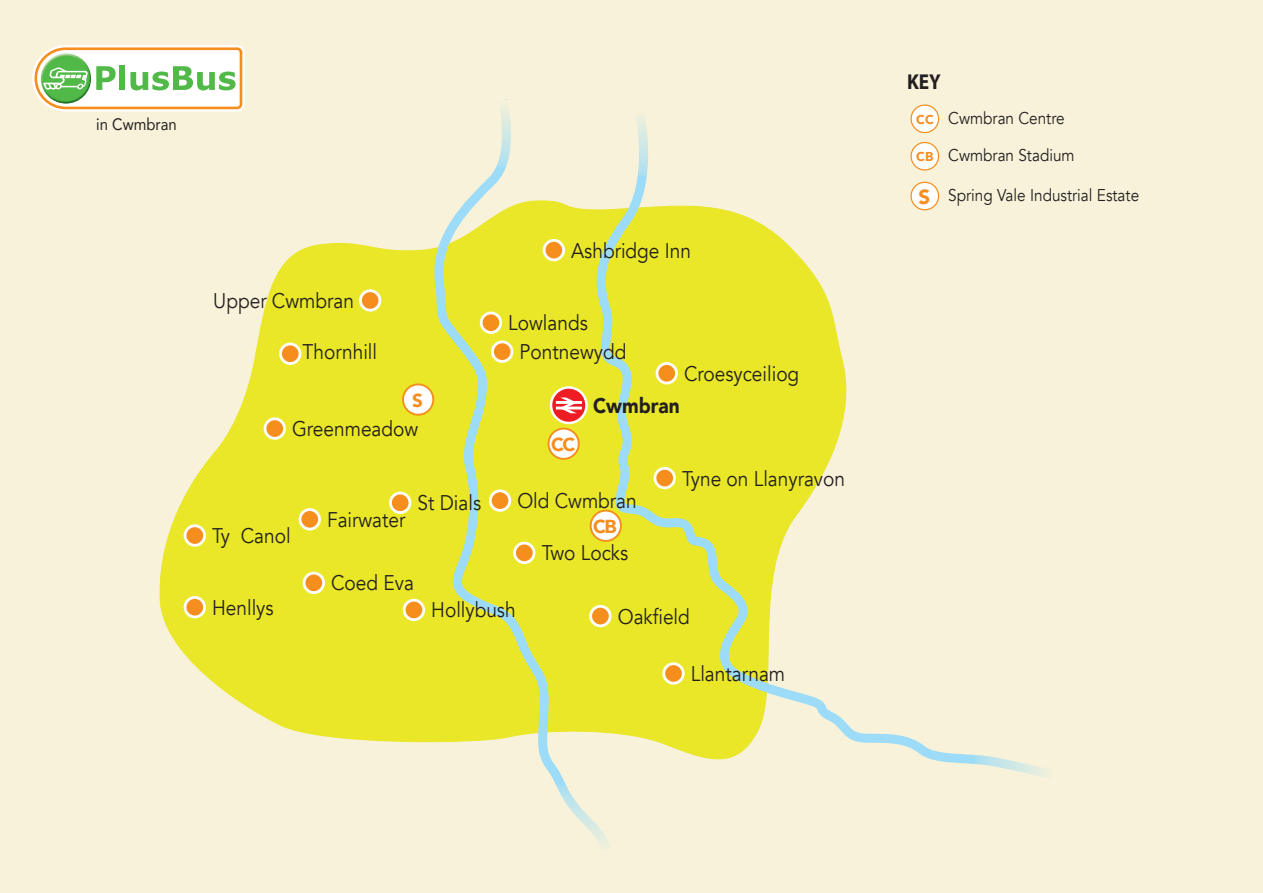
<style>
.page{position:relative;width:1263px;height:893px;background:#f7f2d9}
.page>*{position:absolute;margin:0;border:0;box-sizing:border-box;transform-origin:0 0}
.t1{font:700 21.6px "Myriad Pro";color:#231f20;scale:.9 1}
.t2{font:21.15px "Avenir";color:#231f20;scale:.9 1}
.t3{font:900 21.15px "Avenir";color:#231f20;scale:.9 1}
.t4{font:900 18.75px "Avenir";color:#f68e1e}
.t5{font:17.1px/37.5px "Avenir";color:#231f20;scale:.9 1}
.t6{font:16.5px "Avenir";color:#231f20;scale:.9 1}
.s1{font-weight:900;font-size:12.9px;color:#f68e1e}
.s2{font-weight:900;font-size:20.4px;color:#f68e1e}
</style>
<div class="page">
<svg style="left:159px;top:242px;width:276px;height:501px"></svg>
<svg style="left:435px;top:99px;width:150px;height:686px"></svg>
<svg style="left:585px;top:111px;width:391px;height:653px"></svg>
<div style="left:910px;top:104px;width:29px;height:29px;background:#fff;border:1px solid #f68e1e;border-radius:50%"></div>
<div style="left:910px;top:142px;width:29px;height:29px;background:#fff;border:1px solid #f68e1e;border-radius:50%"></div>
<div style="left:910px;top:182px;width:29px;height:28px;background:#fff;border:1px solid #f68e1e;border-radius:50%"></div>
<svg style="left:468px;top:100px;width:49px;height:67px"></svg>
<svg style="left:618px;top:111px;width:49px;height:65px"></svg>
<svg style="left:556px;top:785px;width:53px;height:60px"></svg>
<svg style="left:976px;top:755px;width:69px;height:22px"></svg>
<div style="left:359px;top:289px;width:22px;height:23px;background:#f68e1e;border:3px solid #fff;border-radius:50%"></div>
<div style="left:264px;top:417px;width:22px;height:23px;background:#f68e1e;border:3px solid #fff;border-radius:50%"></div>
<div style="left:489px;top:489px;width:22px;height:23px;background:#f68e1e;border:3px solid #fff;border-radius:50%"></div>
<div style="left:513px;top:542px;width:22px;height:22px;background:#f68e1e;border:3px solid #fff;border-radius:50%"></div>
<div style="left:589px;top:605px;width:22px;height:22px;background:#f68e1e;border:3px solid #fff;border-radius:50%"></div>
<div style="left:303px;top:572px;width:22px;height:22px;background:#f68e1e;border:3px solid #fff;border-radius:50%"></div>
<div style="left:299px;top:508px;width:22px;height:22px;background:#f68e1e;border:3px solid #fff;border-radius:50%"></div>
<div style="left:184px;top:596px;width:22px;height:22px;background:#f68e1e;border:3px solid #fff;border-radius:50%"></div>
<div style="left:184px;top:524px;width:22px;height:23px;background:#f68e1e;border:3px solid #fff;border-radius:50%"></div>
<div style="left:389px;top:492px;width:22px;height:22px;background:#f68e1e;border:3px solid #fff;border-radius:50%"></div>
<div style="left:403px;top:599px;width:22px;height:22px;background:#f68e1e;border:3px solid #fff;border-radius:50%"></div>
<svg style="left:662px;top:662px;width:23px;height:23px"></svg>
<div style="left:653px;top:467px;width:23px;height:22px;background:#f68e1e;border:3px solid #fff;border-radius:50%"></div>
<div style="left:279px;top:343px;width:22px;height:22px;background:#f68e1e;border:3px solid #fff;border-radius:50%"></div>
<div style="left:402px;top:383px;width:32px;height:33px;background:#fff;border:2px solid #f68e1e;border-radius:50%"></div>
<div style="left:547px;top:428px;width:33px;height:32px;background:#fff;border:2px solid #f68e1e;border-radius:50%"></div>
<div style="left:590px;top:510px;width:32px;height:32px;background:#fff;border:2px solid #f68e1e;border-radius:50%"></div>
<div style="left:656px;top:362px;width:22px;height:22px;background:#f68e1e;border:3px solid #fff;border-radius:50%"></div>
<div style="left:491px;top:340px;width:22px;height:23px;background:#f68e1e;border:3px solid #fff;border-radius:50%"></div>
<div style="left:480px;top:312px;width:22px;height:22px;background:#f68e1e;border:3px solid #fff;border-radius:50%"></div>
<div style="left:543px;top:239px;width:22px;height:22px;background:#f68e1e;border:3px solid #fff;border-radius:50%"></div>
<svg style="left:550px;top:386px;width:38px;height:38px"></svg>
<svg style="left:560px;top:397px;width:17px;height:16px"></svg>
<hr style="left:556px;top:401px;width:26px;height:3px;background:#fff">
<hr style="left:556px;top:407px;width:26px;height:2px;background:#fff">
<svg style="left:32px;top:45px;width:213px;height:67px"></svg>
<p class="t6" style="left:96px;top:111px;width:91px">in Cwmbran</p>
<p class="t2" style="left:213px;top:288px;width:158px">Upper Cwmbran</p>
<p class="t2" style="left:303px;top:339px;width:84px">Thornhill</p>
<p class="t4" style="left:412px;top:384px;width:12px">S</p>
<p class="t2" style="left:292px;top:416px;width:142px">Greenmeadow</p>
<p class="t2" style="left:212px;top:523px;width:89px">Ty Canol</p>
<p class="t2" style="left:327px;top:507px;width:89px">Fairwater</p>
<p class="t2" style="left:417px;top:490px;width:72px">St Dials</p>
<p class="t2" style="left:331px;top:571px;width:93px">Coed Eva</p>
<p class="t2" style="left:571px;top:238px;width:135px">Ashbridge Inn</p>
<p class="t2" style="left:508px;top:310px;width:90px">Lowlands</p>
<p class="t2" style="left:520px;top:339px;width:120px">Pontnewydd</p>
<p class="t2" style="left:684px;top:361px;width:130px">Croesyceiliog</p>
<p class="t4" style="left:551px;top:428px;width:26px">CC</p>
<p class="t3" style="left:593px;top:388px;width:98px">Cwmbran</p>
<p class="t2" style="left:517px;top:488px;width:134px">Old Cwmbran</p>
<p class="t2" style="left:542px;top:540px;width:98px">Two Locks</p>
<p class="t4" style="left:593px;top:510px;width:25px">CB</p>
<p class="t2" style="left:682px;top:466px;width:183px">Tyne on Llanyravon</p>
<p class="t2" style="left:212px;top:595px;width:70px">Henllys</p>
<p class="t2" style="left:431px;top:598px;width:95px">Hollybush</p>
<p class="t2" style="left:618px;top:604px;width:82px">Oakfield</p>
<p class="t2" style="left:691px;top:661px;width:106px">Llantarnam</p>
<p class="t1" style="left:907px;top:68px;width:39px">KEY</p>
<p class="t5" style="left:916px;top:100px;width:178px"><span class="s1">CC</span> Cwmbran Centre<br><span class="s1">CB</span> Cwmbran Stadium</p>
<p class="t5" style="left:918px;top:177px;width:247px"><span class="s2">S</span> Spring Vale Industrial Estate</p>
</div>
